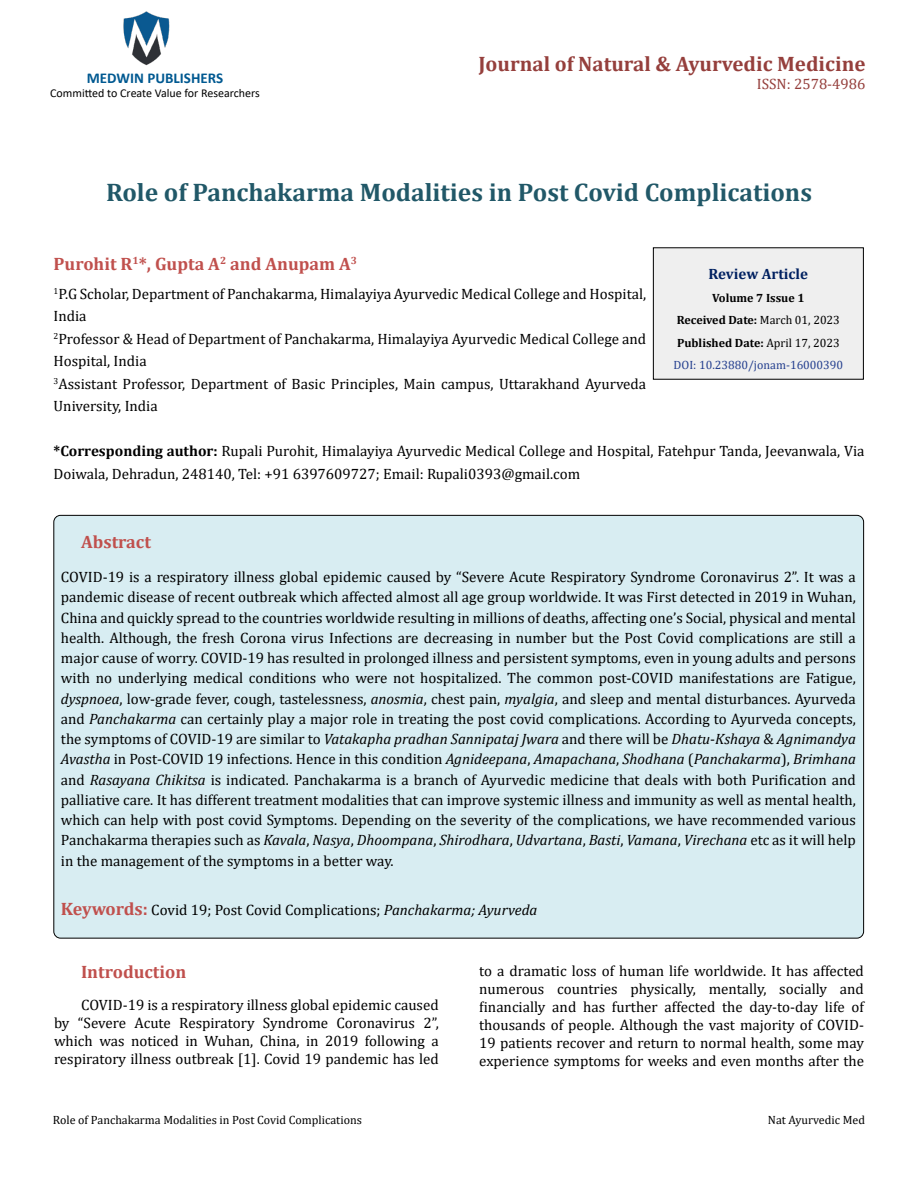
<style>
.page{position:relative;width:918px;height:1188px;background:#fff}
.page>*{position:absolute;margin:0;border:0;box-sizing:border-box;transform-origin:0 0}
.t1{font:700 25.5px "Cambria";color:#215868}
.t2{font:700 21px "Cambria";color:#953f3c}
.t3{font:700 18px "Cambria";color:#c0504d}
.t4{font:15px/20.2px "Cambria";color:#000;text-align:justify}
.t5{font:700 15px "Calibri";color:#005991}
.t6{font:15px "Cambria";color:#953f3c}
.t7{font:700 15px "Cambria";color:#002060}
.t8{font:700 12px/22.5px "Cambria";color:#000;text-align:center}
.t9{font:12px "Cambria";color:#000}
.t10{font:12px "Calibri";color:#000}
.s1{font-weight:700}
.s2{font-weight:400}
.s3{font-weight:400;color:#25408f}
.s4{font-style:italic}
.s5{font-weight:700;font-size:18px;color:#c0504d}
</style>
<div class="page">
<img style="left:123px;top:11px;width:47px;height:55px">
<div style="left:653px;top:248px;width:210px;height:131px;background:#efefef"></div>
<div style="left:653px;top:247px;width:211px;height:133px;border:1px solid #000"></div>
<div style="left:54px;top:515px;width:810px;height:423px;background:#d8edf2;border-radius:7px"></div>
<p class="t5" style="left:87px;top:67px;width:138px">MEDWIN PUBLISHERS</p>
<p class="t10" style="left:50px;top:85px;width:211px">Committed to Create Value for Researchers</p>
<h2 class="t2" style="left:478px;top:49px;width:389px">Journal of Natural &amp; Ayurvedic Medicine</h2>
<p class="t6" style="left:757px;top:75px;width:110px">ISSN: 2578-4986</p>
<h1 class="t1" style="left:106px;top:174px;width:708px">Role of Panchakarma Modalities in Post Covid Complications</h1>
<p class="t3" style="left:54px;top:251px;width:305px">Purohit R<sup>1</sup>*, Gupta A<sup>2</sup> and Anupam A<sup>3</sup></p>
<p class="t4" style="left:54px;top:283px;width:594px;line-height:22.5px;text-align:left"><sup>1</sup>P.G Scholar, Department of Panchakarma, Himalayiya Ayurvedic Medical College and Hospital, India<br><sup>2</sup>Professor &amp; Head of Department of Panchakarma, Himalayiya Ayurvedic Medical College and Hospital, India<br><sup>3</sup>Assistant Professor, Department of Basic Principles, Main campus, Uttarakhand Ayurveda University, India</p>
<p class="t4" style="left:54px;top:440px;width:812px;line-height:22.5px"><span class="s1">*Corresponding author:</span> Rupali Purohit, Himalayiya Ayurvedic Medical College and Hospital, Fatehpur Tanda, Jeevanwala, Via<br>Doiwala, Dehradun, 248140, Tel: +91 6397609727; Email: Rupali0393@gmail.com</p>
<p class="t7" style="left:709px;top:264px;width:101px">Review Article</p>
<p class="t8" style="left:674px;top:286px;width:171px">Volume 7 Issue 1<br>Received Date: <span class="s2">March 01, 2023<br></span>Published Date: <span class="s2">April 17, 2023<br></span><span class="s3">DOI: 10.23880/jonam-16000390</span></p>
<p class="t3" style="left:81px;top:530px;width:71px">Abstract</p>
<p class="t4" style="left:61px;top:567px;width:797px">COVID-19 is a respiratory illness global epidemic caused by “Severe Acute Respiratory Syndrome Coronavirus 2”. It was a pandemic disease of recent outbreak which affected almost all age group worldwide. It was First detected in 2019 in Wuhan, China and quickly spread to the countries worldwide resulting in millions of deaths, affecting one’s Social, physical and mental health. Although, the fresh Corona virus Infections are decreasing in number but the Post Covid complications are still a major cause of worry. COVID-19 has resulted in prolonged illness and persistent symptoms, even in young adults and persons with no underlying medical conditions who were not hospitalized. The common post-COVID manifestations are Fatigue, <span class="s4">dyspnoea</span>, low-grade fever, cough, tastelessness, <span class="s4">anosmia</span>, chest pain, <span class="s4">myalgia</span>, and sleep and mental disturbances. Ayurveda and <span class="s4">Panchakarma</span> can certainly play a major role in treating the post covid complications. According to Ayurveda concepts, the symptoms of COVID-19 are similar to <span class="s4">Vatakapha pradhan Sannipataj Jwara</span> and there will be <span class="s4">Dhatu</span>-<span class="s4">Kshaya</span> &amp; <span class="s4">Agnimandya Avastha</span> in Post-COVID 19 infections. Hence in this condition <span class="s4">Agnideepana</span>, <span class="s4">Amapachana</span>, <span class="s4">Shodhana</span> (<span class="s4">Panchakarma</span>), <span class="s4">Brimhana </span>and <span class="s4">Rasayana Chikitsa</span> is indicated. Panchakarma is a branch of Ayurvedic medicine that deals with both Purification and palliative care. It has different treatment modalities that can improve systemic illness and immunity as well as mental health, which can help with post covid Symptoms. Depending on the severity of the complications, we have recommended various Panchakarma therapies such as <span class="s4">Kavala</span>, <span class="s4">Nasya</span>, <span class="s4">Dhoompana</span>, <span class="s4">Shirodhara</span>, <span class="s4">Udvartana</span>, <span class="s4">Basti</span>, <span class="s4">Vamana</span>, <span class="s4">Virechana</span> etc as it will help in the management of the symptoms in a better way.</p>
<p class="t4" style="left:61px;top:900px;width:478px"><span class="s5">Keywords:</span> Covid 19; Post Covid Complications; <span class="s4">Panchakarma; Ayurveda</span></p>
<p class="t3" style="left:81px;top:960px;width:107px">Introduction</p>
<p class="t4" style="left:54px;top:996px;width:386px;line-height:18px;text-indent:27px">COVID-19 is a respiratory illness global epidemic caused by “Severe Acute Respiratory Syndrome Coronavirus 2”, which was noticed in Wuhan, China, in 2019 following a respiratory illness outbreak [1]. Covid 19 pandemic has led</p>
<p class="t4" style="left:479px;top:962px;width:386px;line-height:18px">to a dramatic loss of human life worldwide. It has affected numerous countries physically, mentally, socially and financially and has further affected the day-to-day life of thousands of people. Although the vast majority of COVID-19 patients recover and return to normal health, some may experience symptoms for weeks and even months after the</p>
<p class="t9" style="left:53px;top:1113px;width:310px">Role of Panchakarma Modalities in Post Covid Complications</p>
<p class="t9" style="left:768px;top:1113px;width:99px">Nat Ayurvedic Med</p>
</div>
